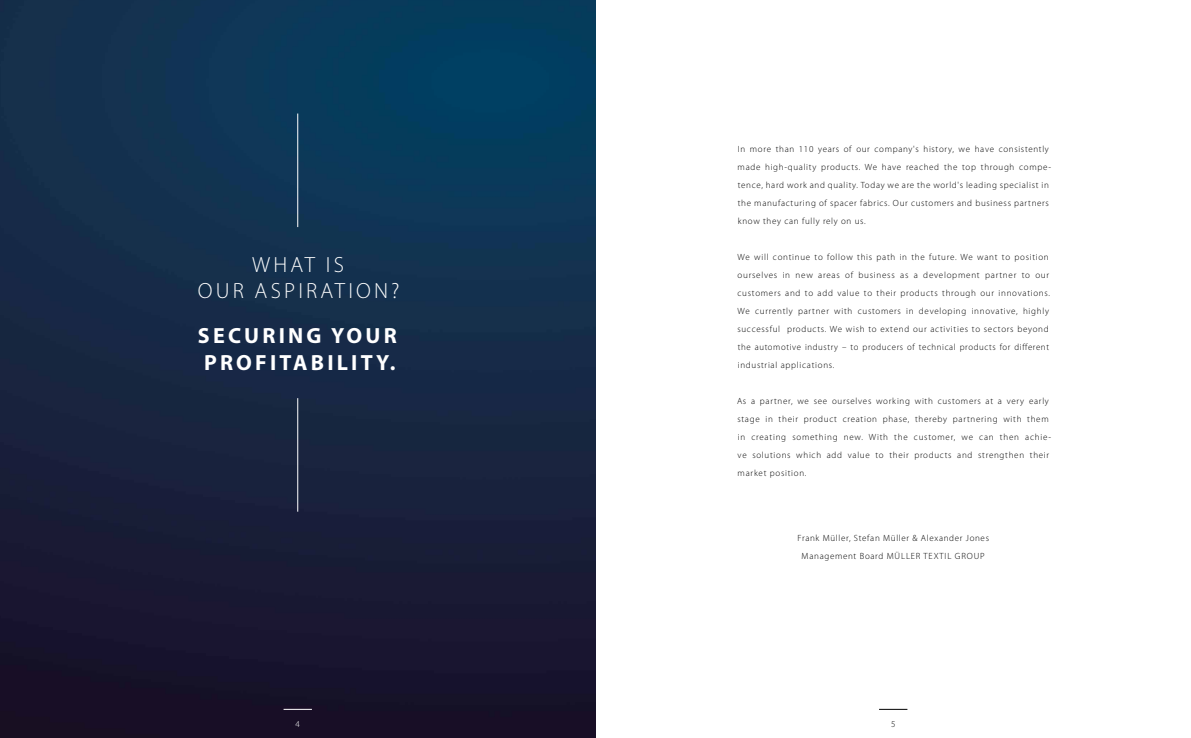
<style>
.page{position:relative;width:1191px;height:738px;background:#fff}
.page>*{position:absolute;margin:0;border:0;box-sizing:border-box;transform-origin:0 0}
.t1{font:700 22px/26.4px "Myriad Pro";letter-spacing:.145em;color:#fff}
.t2{font:300 22px/26.4px "Myriad Pro";letter-spacing:.145em;color:#fff;text-align:center}
.t3{font:300 9px/18px "Myriad Pro";letter-spacing:.08em;color:#000}
.t4{font:300 9px "Myriad Pro";color:#fff}
</style>
<div class="page">
<img style="left:0;top:0;width:595px;height:737px">
<hr style="left:297px;top:113px;width:1px;height:114px;background:#fff">
<hr style="left:297px;top:398px;width:1px;height:113px;background:#fff">
<svg style="left:879px;top:708px;width:28px;height:1px"></svg>
<svg style="left:283px;top:708px;width:29px;height:1px"></svg>
<h1 class="t2" style="left:198px;top:251px;width:203px">WHAT IS<br>OUR ASPIRATION?</h1>
<h1 class="t1" style="left:198px;top:322px;width:200px">SECURING YOUR<br>PROFITABILITY.</h1>
<p class="t3" style="left:737px;top:140px;width:315px">In more than 110 years of our company's history, we have consistently made high-quality products. We have reached the top through compe&shy;tence, hard work and quality. Today we are the world's leading specialist in the manufacturing of spacer fabrics. Our customers and business partners know they can fully rely on us.</p>
<p class="t3" style="left:737px;top:248px;width:314px">We will continue to follow this path in the future. We want to position ourselves in new areas of business as a development partner to our customers and to add value to their products through our innovations.<br>We currently partner with customers in developing innovative, highly successful products. We wish to extend our activities to sectors beyond the automotive industry – to producers of technical products for different industrial applications.</p>
<p class="t3" style="left:737px;top:392px;width:315px">As a partner, we see ourselves working with customers at a very early stage in their product creation phase, thereby partnering with them in creating something new. With the customer, we can then achie&shy;ve solutions which add value to their products and strengthen their market position.</p>
<p class="t3" style="left:797px;top:529px;width:193px;text-align:center">Frank Müller, Stefan Müller &amp; Alexander Jones<br>Management Board MÜLLER TEXTIL GROUP</p>
<p class="t4" style="left:295px;top:718px;width:6px">4</p>
<p class="t3" style="left:891px;top:714px;width:6px">5</p>
</div>
